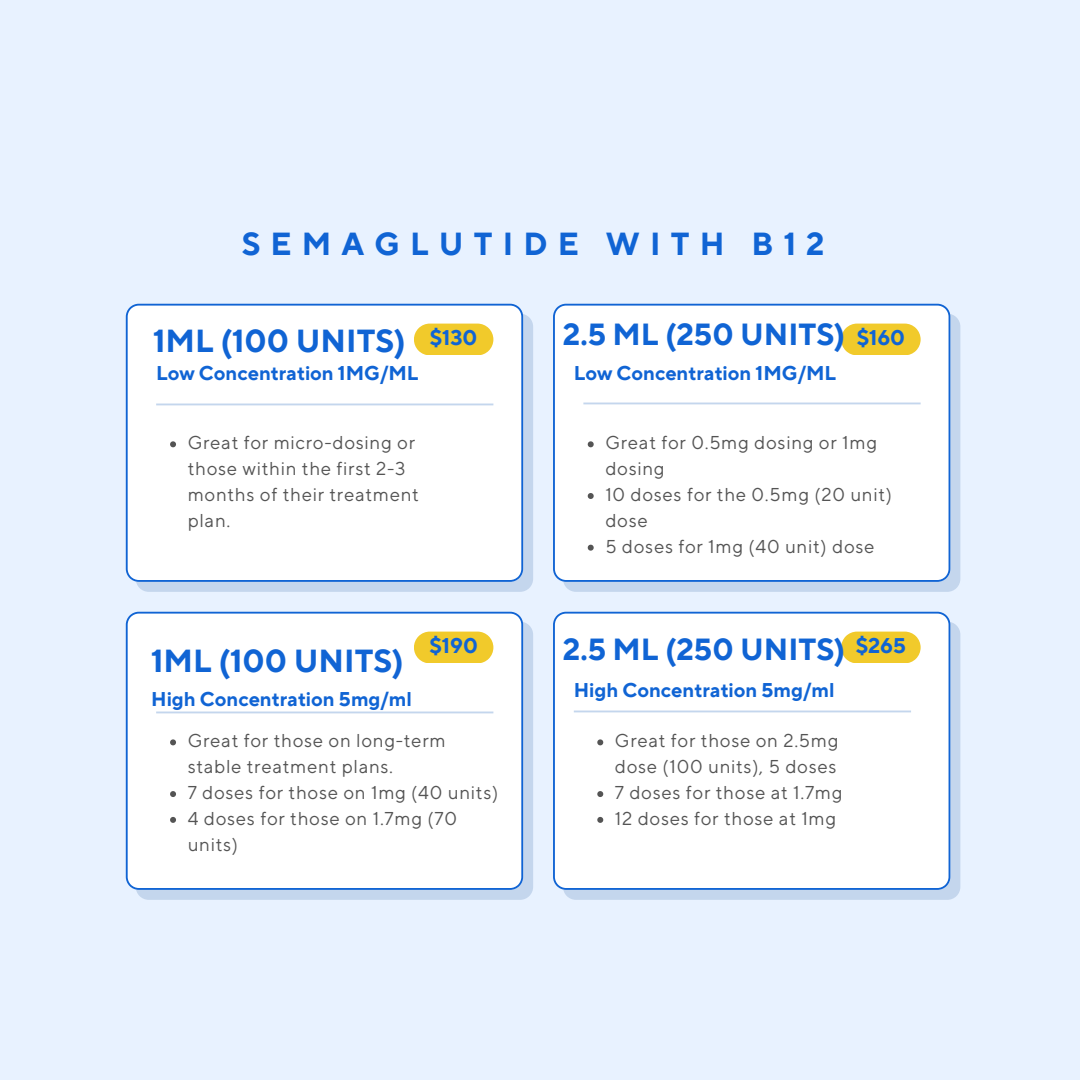
<style>
.page{position:relative;width:1080px;height:1080px;background:#e8f2ff}
.page>*{position:absolute;margin:0;border:0;box-sizing:border-box;transform-origin:0 0}
.t1{font:700 31.75px "TT Norms Pro";color:#1064d4}
.t2{font:700 31.75px "TT Norms Pro";letter-spacing:.32em;color:#1064d4}
.t3{font:700 30.5px "TT Norms Pro";color:#1064d4}
.t4{font:700 21.25px "TT Norms Pro";color:#1064d4}
.t5{font:700 19.75px "TT Norms Pro";color:#1064d4}
.t6{font:18.5px/25.8px "TT Norms Pro";letter-spacing:.04em;color:#545454}
</style>
<div class="page">
<svg style="left:136px;top:314px;width:397px;height:278px;background:#bbd0ec"></svg>
<div style="left:126px;top:304px;width:397px;height:277px;background:#fff"></div>
<svg style="left:414px;top:324px;width:79px;height:31px;background:#f2cd3a"></svg>
<svg style="left:136px;top:622px;width:397px;height:278px;background:#bbd0ec"></svg>
<div style="left:126px;top:612px;width:397px;height:277px;background:#fff"></div>
<svg style="left:414px;top:632px;width:79px;height:31px;background:#f2cd3a"></svg>
<svg style="left:563px;top:314px;width:397px;height:278px;background:#bad0eb"></svg>
<div style="left:553px;top:304px;width:397px;height:277px;background:#fff"></div>
<svg style="left:841px;top:324px;width:80px;height:31px;background:#f2ce3d"></svg>
<svg style="left:563px;top:622px;width:397px;height:278px;background:#bacfeb"></svg>
<div style="left:553px;top:612px;width:397px;height:277px;background:#fff"></div>
<svg style="left:841px;top:632px;width:80px;height:31px;background:#f2ce3d"></svg>
<hr style="left:156px;top:404px;width:337px;height:1px;background:#c4d6ed">
<hr style="left:156px;top:712px;width:337px;height:1px;background:#c4d6ed">
<hr style="left:574px;top:711px;width:337px;height:1px;background:#c4d6ed">
<hr style="left:583px;top:403px;width:338px;height:1px;background:#c4d6ed">
<svg style="left:170px;top:441px;width:6px;height:6px"></svg>
<svg style="left:170px;top:739px;width:6px;height:6px"></svg>
<svg style="left:170px;top:791px;width:6px;height:6px"></svg>
<svg style="left:170px;top:817px;width:6px;height:6px"></svg>
<svg style="left:588px;top:441px;width:6px;height:6px"></svg>
<svg style="left:588px;top:493px;width:6px;height:6px"></svg>
<svg style="left:588px;top:545px;width:6px;height:6px"></svg>
<svg style="left:597px;top:739px;width:6px;height:6px"></svg>
<svg style="left:597px;top:791px;width:6px;height:6px"></svg>
<svg style="left:597px;top:817px;width:6px;height:6px"></svg>
<p class="t2" style="left:242px;top:225px;width:584px">SEMAGLUTIDE WITH B12</p>
<h1 class="t1" style="left:153px;top:321px;width:254px">1ML (100 UNITS)</h1>
<p class="t5" style="left:156px;top:361px;width:264px">Low Concentration 1MG/ML</p>
<h2 class="t4" style="left:430px;top:325px;width:49px">$130</h2>
<h1 class="t3" style="left:563px;top:316px;width:284px">2.5 ML (250 UNITS)</h1>
<h2 class="t5" style="left:574px;top:361px;width:264px">Low Concentration 1MG/ML</h2>
<p class="t4" style="left:857px;top:325px;width:50px">$160</p>
<h1 class="t6" style="left:188px;top:431px;width:233px">Great for micro-dosing or those within the first 2-3 months of their treatment plan.</h1>
<p class="t1" style="left:151px;top:641px;width:254px">1ML (100 UNITS)</p>
<h3 class="t5" style="left:151px;top:687px;width:262px">High Concentration 5mg/ml</h3>
<h2 class="t4" style="left:429px;top:633px;width:50px">$190</h2>
<h3 class="t6" style="left:188px;top:729px;width:259px">Great for those on long-term stable treatment plans.</h3>
<p class="t6" style="left:188px;top:780px;width:312px">7 doses for those on 1mg (40 units)</p>
<h1 class="t6" style="left:188px;top:806px;width:271px">4 doses for those on 1.7mg (70 units)</h1>
<h3 class="t6" style="left:605px;top:431px;width:273px">Great for 0.5mg dosing or 1mg dosing</h3>
<p class="t6" style="left:605px;top:482px;width:288px">10 doses for the 0.5mg (20 unit) dose</p>
<p class="t6" style="left:605px;top:534px;width:271px">5 doses for 1mg (40 unit) dose</p>
<p class="t3" style="left:563px;top:631px;width:284px">2.5 ML (250 UNITS)</p>
<p class="t5" style="left:574px;top:678px;width:262px">High Concentration 5mg/ml</p>
<p class="t4" style="left:856px;top:633px;width:52px">$265</p>
<h2 class="t6" style="left:615px;top:729px;width:225px">Great for those on 2.5mg dose (100 units), 5 doses</h2>
<h1 class="t6" style="left:615px;top:780px;width:229px">7 doses for those at 1.7mg</h1>
<h3 class="t6" style="left:615px;top:806px;width:223px">12 doses for those at 1mg</h3>
</div>
